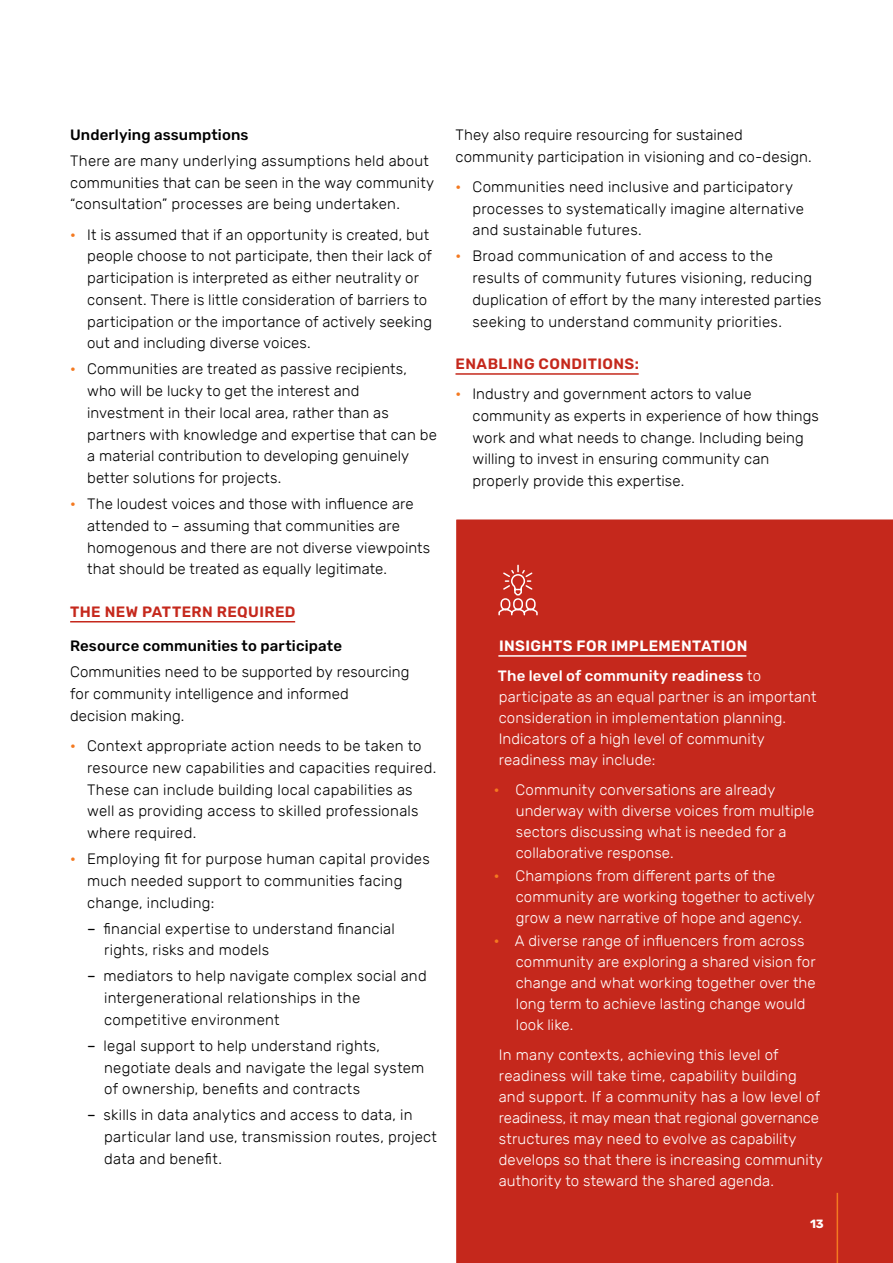
<style>
.page{position:relative;width:893px;height:1263px;background:#fff}
.page>*{position:absolute;margin:0;border:0;box-sizing:border-box;transform-origin:0 0}
.t1{font:300 15px/21.8px "Rubik";letter-spacing:.01em;color:#000}
.t2{font:300 15px/21px "Rubik";letter-spacing:.005em;color:#fff}
.t3{font:500 15px/30.3px "Rubik";letter-spacing:.01em;color:#fff}
.t4{font:500 15px "Rubik";letter-spacing:.01em;color:#000}
.t5{font:600 15px "Rubik";letter-spacing:.025em;color:#c5281c}
.t6{font:700 12px "Rubik";color:#fff}
.s1{font-weight:500;color:#f47920}
.s2{font-weight:400}
.s3{font-weight:600}
.s4{font-weight:300}
</style>
<div class="page">
<hr style="left:70px;top:621px;width:225px;height:1px;background:#c5281c">
<hr style="left:455px;top:373px;width:184px;height:2px;background:#c5281c">
<div style="left:456px;top:519px;width:437px;height:744px;background:#c5281c"></div>
<svg style="left:498px;top:564px;width:40px;height:52px;background:#cf4e44"></svg>
<hr style="left:498px;top:655px;width:248px;height:2px;background:#fff">
<hr style="left:837px;top:1193px;width:1px;height:70px;background:#f47920">
<p class="t4" style="left:70px;top:126px;width:180px">Underlying assumptions</p>
<p class="t1" style="left:70px;top:150px;width:366px">There are many underlying assumptions held about communities that can be seen in the way community “consultation” processes are being undertaken.</p>
<p class="t1" style="left:87px;top:224px;width:346px;text-indent:-17px"><span class="s1">•</span> It is assumed that if an opportunity is created, but people choose to not participate, then their lack of participation is interpreted as either neutrality or consent. There is little consideration of barriers to participation or the importance of actively seeking out and including diverse voices.</p>
<p class="t1" style="left:87px;top:359px;width:351px;text-indent:-17px"><span class="s1">•</span> Communities are treated as passive recipients, who will be lucky to get the interest and investment in their local area, rather than as partners with knowledge and expertise that can be a material contribution to developing genuinely better solutions for projects.</p>
<p class="t1" style="left:87px;top:493px;width:345px;text-indent:-17px"><span class="s1">•</span> The loudest voices and those with influence are attended to – assuming that communities are homogenous and there are not diverse viewpoints that should be treated as equally legitimate.</p>
<p class="t5" style="left:70px;top:603px;width:227px">THE NEW PATTERN REQUIRED</p>
<p class="t4" style="left:70px;top:637px;width:273px">Resource communities to participate</p>
<p class="t1" style="left:70px;top:661px;width:341px">Communities need to be supported by resourcing for community intelligence and informed<br>decision making.</p>
<p class="t1" style="left:87px;top:735px;width:351px;text-indent:-17px"><span class="s1">•</span> Context appropriate action needs to be taken to resource new capabilities and capacities required.<br>These can include building local capabilities as well as providing access to skilled professionals where required.</p>
<p class="t1" style="left:87px;top:848px;width:344px;text-indent:-17px"><span class="s1">•</span> Employing fit for purpose human capital provides much needed support to communities facing change, including:</p>
<p class="t1" style="left:104px;top:918px;width:292px;text-indent:-17px"><span class="s2">–</span> financial expertise to understand financial rights, risks and models</p>
<p class="t1" style="left:104px;top:965px;width:324px;text-indent:-17px"><span class="s2">–</span> mediators to help navigate complex social and intergenerational relationships in the competitive environment</p>
<p class="t1" style="left:104px;top:1035px;width:322px;text-indent:-17px"><span class="s2">–</span> legal support to help understand rights, negotiate deals and navigate the legal system of ownership, benefits and contracts</p>
<p class="t1" style="left:104px;top:1104px;width:334px;text-indent:-17px"><span class="s2">–</span> skills in data analytics and access to data, in particular land use, transmission routes, project data and benefit.</p>
<p class="t1" style="left:455px;top:124px;width:358px">They also require resourcing for sustained community participation in visioning and co-design.</p>
<p class="t1" style="left:472px;top:176px;width:333px;text-indent:-17px"><span class="s1">•</span> Communities need inclusive and participatory processes to systematically imagine alternative and sustainable futures.</p>
<p class="t1" style="left:472px;top:246px;width:351px;text-indent:-17px"><span class="s1">•</span> Broad communication of and access to the results of community futures visioning, reducing duplication of effort by the many interested parties seeking to understand community priorities.</p>
<p class="t5" style="left:455px;top:355px;width:185px">ENABLING CONDITIONS:</p>
<p class="t1" style="left:472px;top:383px;width:348px;text-indent:-17px"><span class="s1">•</span> Industry and government actors to value community as experts in experience of how things work and what needs to change. Including being willing to invest in ensuring community can properly provide this expertise.</p>
<p class="t3" style="left:498px;top:631px;width:265px"><span class="s3">INSIGHTS FOR IMPLEMENTATION<br></span>The level of community readiness <span class="s4">to</span></p>
<p class="t2" style="left:499px;top:687px;width:319px">participate as an equal partner is an important consideration in implementation planning.<br>Indicators of a high level of community readiness may include:</p>
<p class="t2" style="left:516px;top:779px;width:300px;text-indent:-22px"><span class="s1">•</span> Community conversations are already underway with diverse voices from multiple sectors discussing what is needed for a collaborative response.</p>
<p class="t2" style="left:516px;top:865px;width:301px;text-indent:-22px"><span class="s1">•</span> Champions from different parts of the community are working together to actively grow a new narrative of hope and agency.</p>
<p class="t2" style="left:516px;top:931px;width:301px;text-indent:-22px"><span class="s1">•</span> A diverse range of influencers from across community are exploring a shared vision for change and what working together over the long term to achieve lasting change would look like.</p>
<p class="t2" style="left:499px;top:1044px;width:326px">In many contexts, achieving this level of readiness will take time, capability building and support. If a community has a low level of readiness, it may mean that regional governance structures may need to evolve as capability develops so that there is increasing community authority to steward the shared agenda.</p>
<p class="t6" style="left:810px;top:1217px;width:15px">13</p>
</div>
